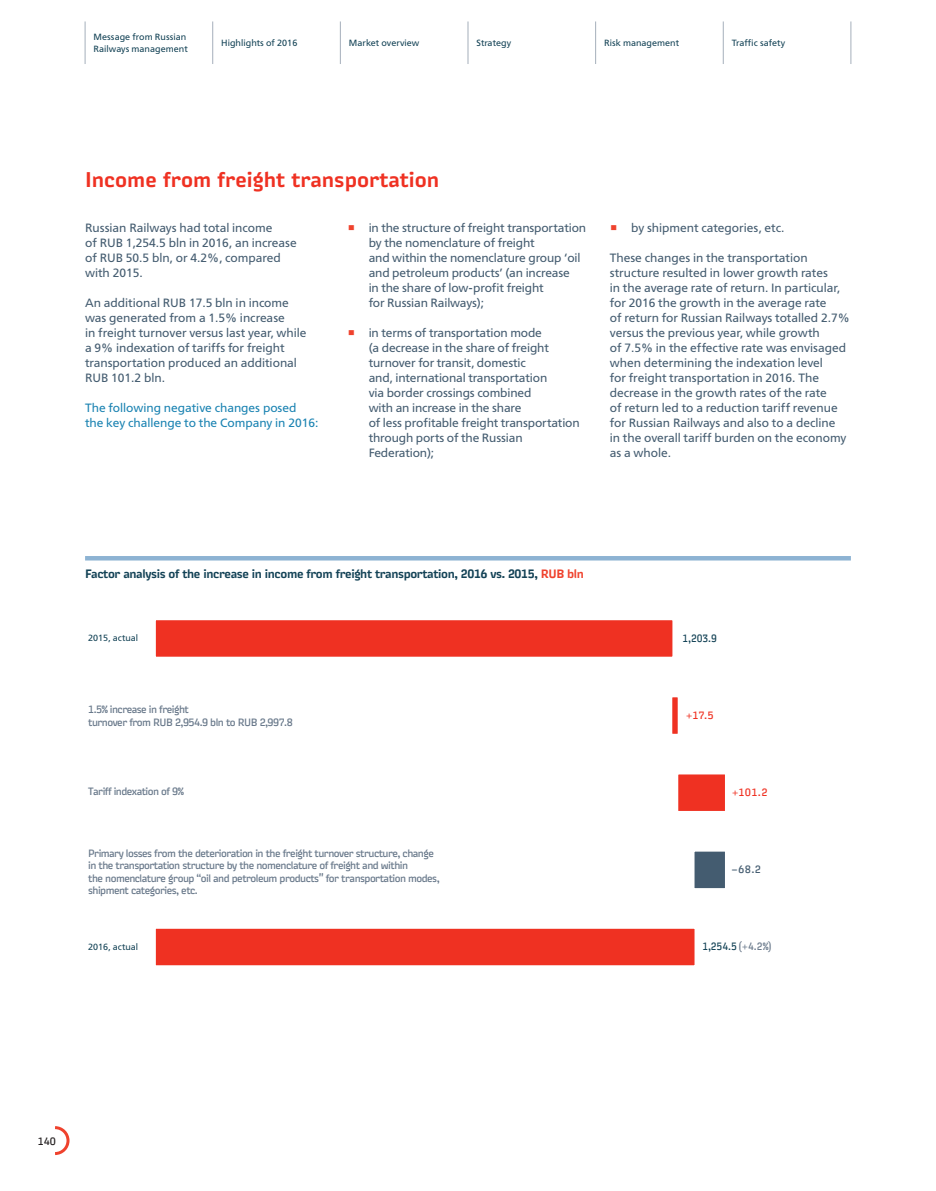
<style>
.page{position:relative;width:936px;height:1191px;background:#fff}
.page>*{position:absolute;margin:0;border:0;box-sizing:border-box;transform-origin:0 0}
.t1{font:500 21px "Russian Rail G Pro";color:#ef3122}
.t2{font:12px/15px "FSRAILWAY Book";color:#445c70}
.t3{font:500 12px "Russian Rail G Pro";letter-spacing:-.03em;color:#134256}
.t4{font:12px/15px "FSRAILWAY Book";color:#1b83b2}
.t5{font:10.5px/12.6px "Russian Rail G Pro";letter-spacing:-.05em;color:#68788a}
.t6{font:10.5px "Russian Rail G Pro Cond";letter-spacing:-.01em;color:#144356;scale:.93 1}
.t7{font:10.5px "Russian Rail G Pro Cond";color:#ef3122}
.t8{font:10.5px "Russian Rail G Pro Cond";color:#445c70}
.t9{font:10.5px "Russian Rail G Pro";color:#231f20}
.t10{font:9px/12px "FSRAILWAY Book";letter-spacing:.005em;color:#144356}
.s1{font-family:"Times New Roman";font-size:22.5px;color:#ef422d}
.s2{color:#ef422d}
.s3{color:#68788a}
</style>
<div class="page">
<svg style="left:55px;top:1126px;width:15px;height:29px"></svg>
<svg style="left:468px;top:21px;width:256px;height:43px"></svg>
<hr style="left:212px;top:21px;width:1px;height:43px;background:#a5afbb">
<hr style="left:340px;top:21px;width:1px;height:43px;background:#a5afbb">
<hr style="left:467px;top:21px;width:1px;height:43px;background:#a5afbb">
<hr style="left:595px;top:21px;width:1px;height:43px;background:#a5afbb">
<hr style="left:722px;top:21px;width:1px;height:43px;background:#a5afbb">
<hr style="left:85px;top:21px;width:1px;height:43px;background:#a5afbb">
<hr style="left:850px;top:21px;width:1px;height:43px;background:#a5afbb">
<hr style="left:85px;top:556px;width:765px;height:4px;background:#8db3d3">
<div style="left:154px;top:927px;width:542px;height:39px;background:#ef3122"></div>
<div style="left:153px;top:925px;width:544px;height:43px;border:3px solid #fff"></div>
<div style="left:154px;top:618px;width:520px;height:40px;background:#ef3122"></div>
<div style="left:153px;top:617px;width:522px;height:43px;border:3px solid #fff"></div>
<div style="left:693px;top:850px;width:33px;height:39px;background:#445c70"></div>
<div style="left:691px;top:848px;width:37px;height:43px;border:3px solid #fff"></div>
<div style="left:676px;top:773px;width:50px;height:39px;background:#ef3122"></div>
<div style="left:675px;top:771px;width:53px;height:43px;border:3px solid #fff"></div>
<div style="left:670px;top:695px;width:9px;height:40px;background:#ef3122"></div>
<div style="left:669px;top:694px;width:11px;height:43px;border:3px solid #fff"></div>
<p class="t10" style="left:94px;top:31px;width:96px">Message from Russian<br>Railways management</p>
<p class="t10" style="left:221px;top:37px;width:78px">Highlights of 2016</p>
<p class="t10" style="left:349px;top:37px;width:72px">Market overview</p>
<p class="t10" style="left:476px;top:37px;width:36px">Strategy</p>
<p class="t10" style="left:604px;top:37px;width:76px">Risk management</p>
<p class="t10" style="left:731px;top:37px;width:55px">Traffic safety</p>
<h1 class="t1" style="left:85px;top:167px;width:356px">Income from freight transportation</h1>
<p class="t2" style="left:85px;top:221px;width:213px">Russian Railways had total income<br>of RUB 1,254.5 bln in 2016, an increase of RUB 50.5 bln, or 4.2%, compared with 2015.</p>
<p class="t2" style="left:85px;top:296px;width:223px">An additional RUB 17.5 bln in income was generated from a 1.5% increase<br>in freight turnover versus last year, while a 9% indexation of tariffs for freight transportation produced an additional RUB 101.2 bln.</p>
<p class="t4" style="left:85px;top:401px;width:235px">The following negative changes posed<br>the key challenge to the Company in 2016:</p>
<p class="t2" style="left:369px;top:221px;width:219px;text-indent:-21px"><span class="s1">▪</span> in the structure of freight transportation by the nomenclature of freight<br>and within the nomenclature group ‘oil and petroleum products’ (an increase<br>in the share of low-profit freight<br>for Russian Railways);</p>
<p class="t2" style="left:369px;top:326px;width:212px;text-indent:-21px"><span class="s1">▪</span> in terms of transportation mode<br>(a decrease in the share of freight turnover for transit, domestic<br>and, international transportation<br>via border crossings combined<br>with an increase in the share<br>of less profitable freight transportation through ports of the Russian<br>Federation);</p>
<p class="t2" style="left:609px;top:221px;width:176px"><span class="s1">▪</span> by shipment categories, etc.</p>
<p class="t2" style="left:609px;top:251px;width:241px">These changes in the transportation structure resulted in lower growth rates<br>in the average rate of return. In particular, for 2016 the growth in the average rate<br>of return for Russian Railways totalled 2.7% versus the previous year, while growth<br>of 7.5% in the effective rate was envisaged when determining the indexation level<br>for freight transportation in 2016. The decrease in the growth rates of the rate<br>of return led to a reduction tariff revenue for Russian Railways and also to a decline<br>in the overall tariff burden on the economy as a whole.</p>
<p class="t3" style="left:85px;top:566px;width:500px">Factor analysis of the increase in income from freight transportation, 2016 vs. 2015, <span class="s2">RUB bln</span></p>
<p class="t10" style="left:88px;top:632px;width:51px">2015, actual</p>
<p class="t6" style="left:682px;top:631px;width:39px">1,203.9</p>
<p class="t5" style="left:88px;top:703px;width:206px">1.5% increase in freight<br>turnover from RUB 2,954.9 bln to RUB 2,997.8</p>
<p class="t7" style="left:685px;top:708px;width:30px">+17.5</p>
<p class="t5" style="left:88px;top:785px;width:97px">Tariff indexation of 9%</p>
<p class="t7" style="left:731px;top:785px;width:38px">+101.2</p>
<p class="t5" style="left:88px;top:846px;width:353px">Primary losses from the deterioration in the freight turnover structure, change in the transportation structure by the nomenclature of freight and within<br>the nomenclature group “oil and petroleum products" for transportation modes, shipment categories, etc.</p>
<p class="t8" style="left:731px;top:863px;width:31px">–68.2</p>
<p class="t10" style="left:88px;top:940px;width:51px">2016, actual</p>
<p class="t6" style="left:702px;top:940px;width:76px">1,254.5 <span class="s3">(+4.2%)</span></p>
<p class="t9" style="left:38px;top:1134px;width:20px">140</p>
</div>
